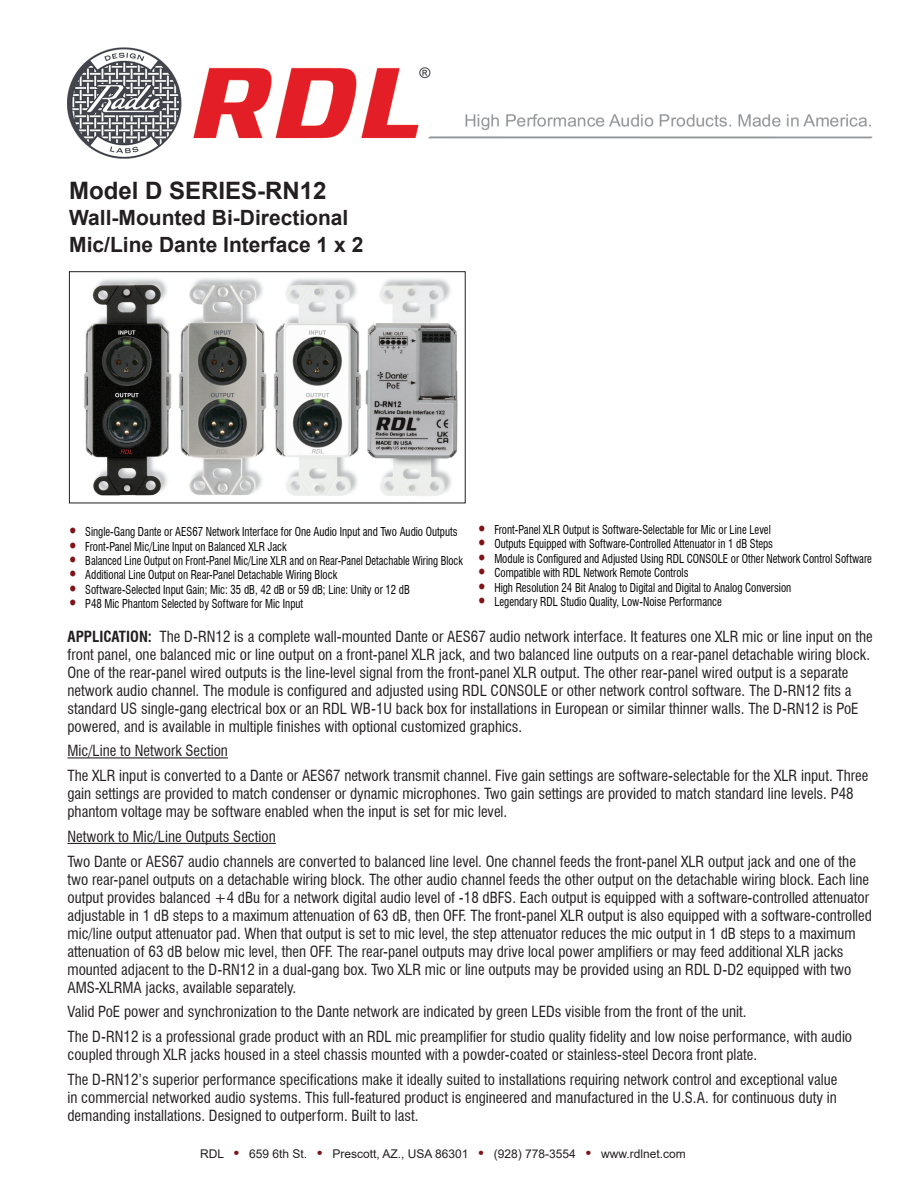
<style>
.page{position:relative;width:918px;height:1188px;background:#fff}
.page>*{position:absolute;margin:0;border:0;box-sizing:border-box;transform-origin:0 0}
.t1{font:700 24px "Arial";color:#231f20}
.t2{font:700 21px/26.5px "Arial";color:#231f20}
.t3{font:condensed 15px/18px "Swiss 721 BT";color:#231f20}
.t4{font:condensed 12px/14.4px "Swiss 721 BT";color:#000;scale:.9 1}
.t5{font:12px "Arial";color:#231f20}
.s1{font-weight:700}
.s2{font-weight:700;font-size:15px;color:#7f1315}
</style>
<div class="page">
<hr style="left:68px;top:757px;width:160px;height:1px;background:#231f20">
<hr style="left:68px;top:843px;width:208px;height:1px;background:#231f20">
<img style="left:84px;top:278px;width:374px;height:218px">
<div style="left:69px;top:271px;width:397px;height:232px;border:1px solid #231f20"></div>
<img style="left:68px;top:47px;width:805px;height:112px">
<h1 class="t1" style="left:69px;top:173px;width:259px">Model D SERIES-RN12</h1>
<h2 class="t2" style="left:69px;top:205px;width:296px">Wall-Mounted Bi-Directional<br>Mic/Line Dante Interface 1 x 2</h2>
<p class="t4" style="left:85px;top:525px;width:421px">Single-Gang Dante or AES67 Network Interface for One Audio Input and Two Audio Outputs Front-Panel Mic/Line Input on Balanced XLR Jack<br>Balanced Line Output on Front-Panel Mic/Line XLR and on Rear-Panel Detachable Wiring Block Additional Line Output on Rear-Panel Detachable Wiring Block<br>Software-Selected Input Gain; Mic: 35 dB, 42 dB or 59 dB; Line: Unity or 12 dB<br>P48 Mic Phantom Selected by Software for Mic Input</p>
<p class="t4" style="left:494px;top:522px;width:421px">Front-Panel XLR Output is Software-Selectable for Mic or Line Level<br>Outputs Equipped with Software-Controlled Attenuator in 1 dB Steps<br>Module is Configured and Adjusted Using RDL CONSOLE or Other Network Control Software Compatible with RDL Network Remote Controls<br>High Resolution 24 Bit Analog to Digital and Digital to Analog Conversion<br>Legendary RDL Studio Quality, Low-Noise Performance</p>
<p class="t3" style="left:68px;top:627px;width:807px"><span class="s1">APPLICATION:</span> The D-RN12 is a complete wall-mounted Dante or AES67 audio network interface. It features one XLR mic or line input on the front panel, one balanced mic or line output on a front-panel XLR jack, and two balanced line outputs on a rear-panel detachable wiring block.<br>One of the rear-panel wired outputs is the line-level signal from the front-panel XLR output. The other rear-panel wired output is a separate network audio channel. The module is configured and adjusted using RDL CONSOLE or other network control software. The D-RN12 fits a standard US single-gang electrical box or an RDL WB-1U back box for installations in European or similar thinner walls. The D-RN12 is PoE powered, and is available in multiple finishes with optional customized graphics.</p>
<p class="t3" style="left:68px;top:739px;width:802px;line-height:24.8px">Mic/Line to Network Section<br>The XLR input is converted to a Dante or AES67 network transmit channel. Five gain settings are software-selectable for the XLR input. Three</p>
<p class="t3" style="left:68px;top:785px;width:788px">gain settings are provided to match condenser or dynamic microphones. Two gain settings are provided to match standard line levels. P48 phantom voltage may be software enabled when the input is set for mic level.</p>
<p class="t3" style="left:68px;top:824px;width:790px;line-height:24.8px">Network to Mic/Line Outputs Section<br>Two Dante or AES67 audio channels are converted to balanced line level. One channel feeds the front-panel XLR output jack and one of the</p>
<p class="t3" style="left:68px;top:870px;width:806px">two rear-panel outputs on a detachable wiring block. The other audio channel feeds the other output on the detachable wiring block. Each line output provides balanced +4 dBu for a network digital audio level of -18 dBFS. Each output is equipped with a software-controlled attenuator adjustable in 1 dB steps to a maximum attenuation of 63 dB, then OFF. The front-panel XLR output is also equipped with a software-controlled mic/line output attenuator pad. When that output is set to mic level, the step attenuator reduces the mic output in 1 dB steps to a maximum attenuation of 63 dB below mic level, then OFF. The rear-panel outputs may drive local power amplifiers or may feed additional XLR jacks mounted adjacent to the D-RN12 in a dual-gang box. Two XLR mic or line outputs may be provided using an RDL D-D2 equipped with two AMS-XLRMA jacks, available separately.</p>
<p class="t3" style="left:68px;top:1000px;width:786px;line-height:24.8px">Valid PoE power and synchronization to the Dante network are indicated by green LEDs visible from the front of the unit.<br>The D-RN12 is a professional grade product with an RDL mic preamplifier for studio quality fidelity and low noise performance, with audio</p>
<p class="t3" style="left:68px;top:1042px;width:771px;line-height:24.8px">coupled through XLR jacks housed in a steel chassis mounted with a powder-coated or stainless-steel Decora front plate.<br>The D-RN12’s superior performance specifications make it ideally suited to installations requiring network control and exceptional value</p>
<p class="t3" style="left:68px;top:1089px;width:771px">in commercial networked audio systems. This full-featured product is engineered and manufactured in the U.S.A. for continuous duty in demanding installations. Designed to outperform. Built to last.</p>
<p class="t5" style="left:200px;top:1146px;width:487px">RDL <span class="s2">•</span> 659 6th St. <span class="s2">•</span> Prescott, AZ., USA 86301 <span class="s2">•</span> (928) 778-3554 <span class="s2">•</span> www.rdlnet.com</p>
</div>
